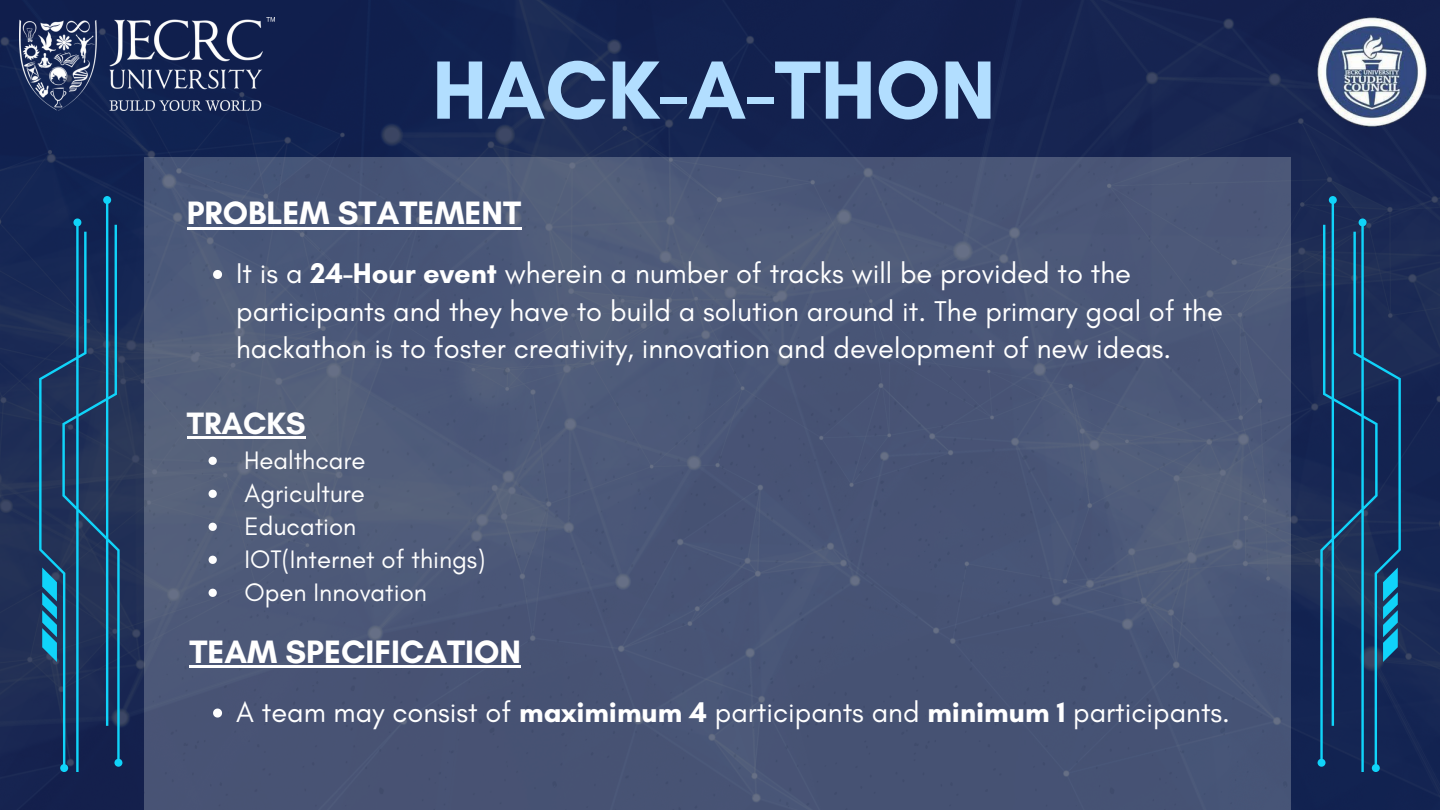
<style>
.page{position:relative;width:1440px;height:810px;background:#fff}
.page>*{position:absolute;margin:0;border:0;box-sizing:border-box;transform-origin:0 0}
.t1{font:700 84.1px "Glacial Indifference";color:#b2deff}
.t2{font:700 33px "Glacial Indifference";color:#fff}
.t3{font:700 31.5px "Glacial Indifference";color:#fefefe}
.t4{font:29px/37.5px "Glacial Indifference";color:#fff}
.t5{font:25.8px "Glacial Indifference";color:#fefefe}
.s1{font-weight:700}
</style>
<div class="page">
<img style="left:0;top:0;width:1440px;height:810px">
<img style="left:144px;top:158px;width:1147px;height:652px">
<svg style="left:39px;top:196px;width:83px;height:576px;background:#1c436b"></svg>
<svg style="left:1318px;top:196px;width:83px;height:576px;background:#18406a"></svg>
<svg style="left:209px;top:457px;width:8px;height:8px"></svg>
<svg style="left:209px;top:490px;width:8px;height:8px"></svg>
<svg style="left:209px;top:523px;width:8px;height:8px"></svg>
<svg style="left:209px;top:556px;width:8px;height:8px"></svg>
<svg style="left:209px;top:589px;width:8px;height:8px"></svg>
<hr style="left:187px;top:436px;width:119px;height:3px;background:#fefefe">
<hr style="left:187px;top:227px;width:334px;height:3px;background:#fff">
<svg style="left:213px;top:270px;width:9px;height:9px"></svg>
<hr style="left:189px;top:665px;width:332px;height:3px;background:#fff">
<svg style="left:213px;top:709px;width:9px;height:9px"></svg>
<img style="left:1317px;top:17px;width:110px;height:110px">
<img style="left:20px;top:17px;width:255px;height:93px">
<p class="t1" style="left:432px;top:39px;width:565px">HACK-A-THON</p>
<p class="t2" style="left:187px;top:193px;width:336px">PROBLEM STATEMENT</p>
<p class="t4" style="left:236px;top:255px;width:988px">It is a <span class="s1">24-Hour event</span> wherein a number of tracks will be provided to the participants and they have to build a solution around it. The primary goal of the hackathon is to foster creativity, innovation and development of new ideas.</p>
<p class="t3" style="left:187px;top:404px;width:120px">TRACKS</p>
<p class="t5" style="left:244px;top:445px;width:123px">Healthcare</p>
<p class="t5" style="left:245px;top:478px;width:122px">Agriculture</p>
<p class="t5" style="left:245px;top:511px;width:113px">Education</p>
<p class="t5" style="left:245px;top:544px;width:242px">IOT(Internet of things)</p>
<p class="t5" style="left:245px;top:577px;width:184px">Open Innovation</p>
<p class="t2" style="left:189px;top:632px;width:333px">TEAM SPECIFICATION</p>
<p class="t4" style="left:236px;top:693px;width:995px">A team may consist of <span class="s1">maximimum 4</span> participants and <span class="s1">minimum 1</span> participants.</p>
</div>
